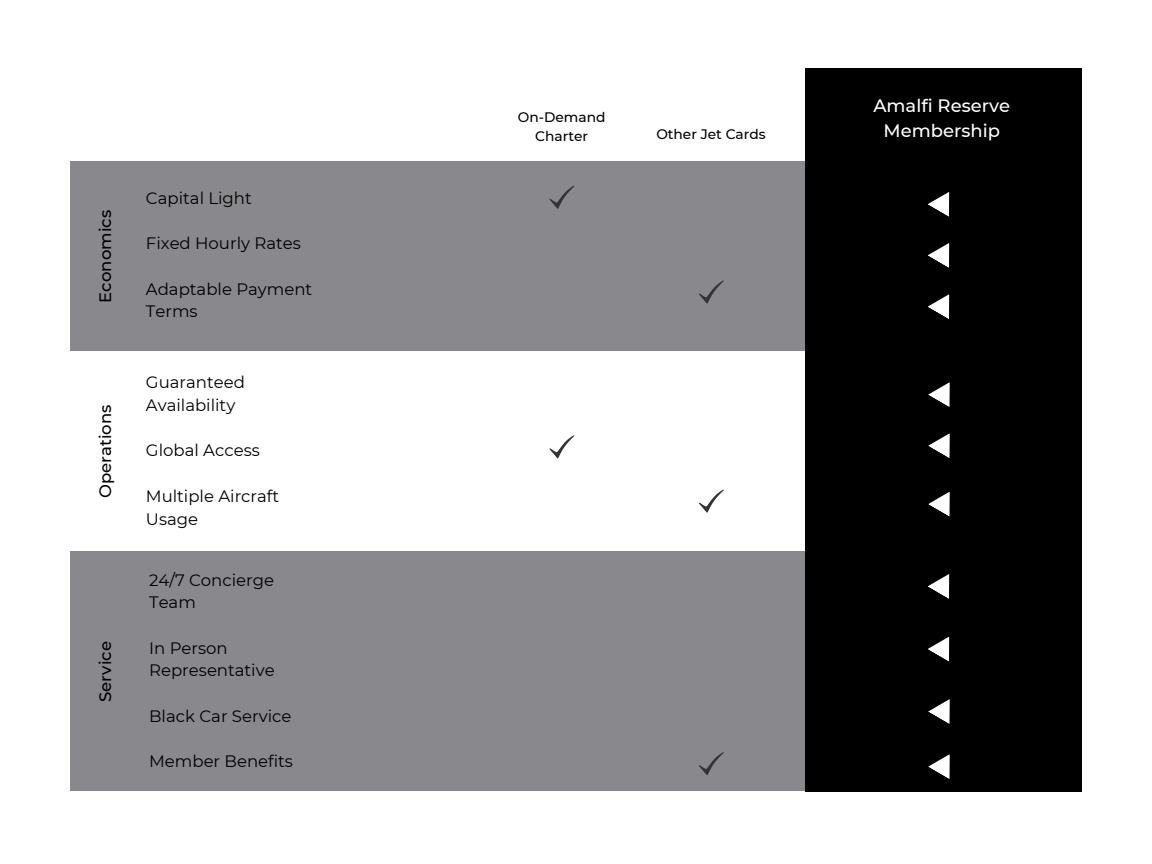
<style>
.page{position:relative;width:1152px;height:864px;background:#fff}
.page>*{position:absolute;margin:0;border:0;box-sizing:border-box;transform-origin:0 0}
.t1{font:500 18px/24.8px "Montserrat";color:#fff;text-align:center}
.t2{font:16.5px/22.8px "Montserrat";color:#000}
.t3{font:500 16.5px "Montserrat";color:#000}
.t4{font:500 13.8px/18.6px "Montserrat";color:#000;text-align:center}
</style>
<div class="page">
<div style="left:70px;top:162px;width:800px;height:189px;background:#88888d"></div>
<div style="left:70px;top:551px;width:800px;height:240px;background:#88888d"></div>
<div style="left:806px;top:68px;width:276px;height:723px;background:#000"></div>
<svg style="left:699px;top:280px;width:25px;height:24px"></svg>
<svg style="left:928px;top:382px;width:22px;height:25px"></svg>
<svg style="left:699px;top:752px;width:25px;height:23px"></svg>
<svg style="left:928px;top:243px;width:21px;height:25px"></svg>
<svg style="left:928px;top:433px;width:22px;height:25px"></svg>
<svg style="left:928px;top:492px;width:22px;height:25px"></svg>
<svg style="left:928px;top:574px;width:21px;height:25px"></svg>
<svg style="left:928px;top:637px;width:21px;height:25px"></svg>
<svg style="left:928px;top:699px;width:22px;height:25px"></svg>
<svg style="left:928px;top:754px;width:22px;height:25px"></svg>
<svg style="left:928px;top:294px;width:21px;height:25px"></svg>
<svg style="left:928px;top:192px;width:21px;height:25px"></svg>
<svg style="left:549px;top:435px;width:26px;height:24px"></svg>
<svg style="left:549px;top:186px;width:26px;height:23px"></svg>
<svg style="left:698px;top:489px;width:26px;height:24px"></svg>
<p class="t3" style="left:95px;top:303px;width:94px;rotate:-90deg">Economics</p>
<p class="t3" style="left:95px;top:498px;width:95px;rotate:-90deg">Operations</p>
<p class="t3" style="left:95px;top:702px;width:62px;rotate:-90deg">Service</p>
<p class="t2" style="left:146px;top:186px;width:107px">Capital Light</p>
<p class="t2" style="left:146px;top:232px;width:156px">Fixed Hourly Rates</p>
<p class="t2" style="left:146px;top:277px;width:168px">Adaptable Payment<br>Terms</p>
<p class="t2" style="left:146px;top:371px;width:101px">Guaranteed<br>Availability</p>
<p class="t2" style="left:146px;top:439px;width:115px">Global Access</p>
<p class="t2" style="left:146px;top:485px;width:135px">Multiple Aircraft<br>Usage</p>
<p class="t2" style="left:149px;top:568px;width:126px">24/7 Concierge<br>Team</p>
<p class="t2" style="left:149px;top:636px;width:127px">In Person<br>Representative</p>
<p class="t2" style="left:149px;top:705px;width:144px">Black Car Service</p>
<p class="t2" style="left:149px;top:750px;width:145px">Member Benefits</p>
<p class="t4" style="left:518px;top:108px;width:89px">On-Demand<br>Charter</p>
<p class="t4" style="left:656px;top:125px;width:111px">Other Jet Cards</p>
<p class="t1" style="left:873px;top:93px;width:138px">Amalfi Reserve<br>Membership</p>
</div>
